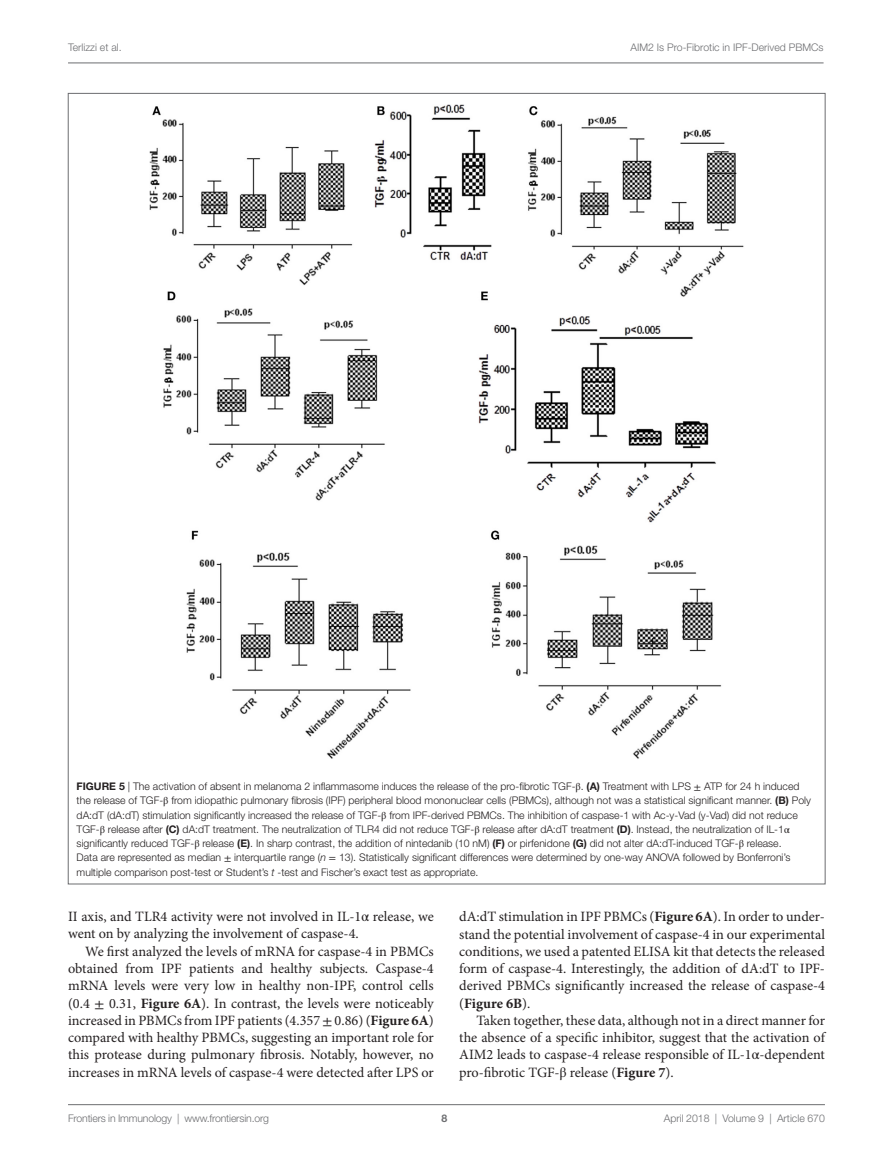
<style>
.page{position:relative;width:893px;height:1170px;background:#fff}
.page>*{position:absolute;margin:0;border:0;box-sizing:border-box;transform-origin:0 0}
.t1{font:14.25px/17.2px "Minion Pro";color:#231f20;text-align:justify}
.t2{font:300 10.5px/14.2px "Helvetica Neue LT Std";color:#231f20}
.t3{font:300 10.5px "Helvetica Neue LT Std";color:#6c6d70}
.t4{font:700 10.5px "Helvetica Neue LT Std";color:#6c6d70}
.s1{font-weight:700}
.s2{font-family:"STIX General";font-weight:400}
.s3{font-style:italic}
.s4{font-family:"STIX General"}
</style>
<div class="page">
<img style="left:149px;top:105px;width:595px;height:654px">
<hr style="left:68px;top:63px;width:756px;height:1px;background:#6c6d70">
<hr style="left:68px;top:1104px;width:757px;height:1px;background:#6c6d70">
<p class="t3" style="left:68px;top:41px;width:55px">Terlizzi et al.</p>
<p class="t3" style="left:630px;top:41px;width:195px">AIM2 Is Pro-Fibrotic in IPF-Derived PBMCs</p>
<p class="t2" style="left:77px;top:778px;width:736px"><span class="s1">FIGURE 5</span> | The activation of absent in melanoma 2 inflammasome induces the release of the pro-fibrotic TGF-<span class="s2">β</span>. <span class="s1">(A)</span> Treatment with LPS <span class="s2">±</span> ATP for 24 h induced the release of TGF-<span class="s2">β</span> from idiopathic pulmonary fibrosis (IPF) peripheral blood mononuclear cells (PBMCs), although not was a statistical significant manner. <span class="s1">(B)</span> Poly dA:dT (dA:dT) stimulation significantly increased the release of TGF-<span class="s2">β</span> from IPF-derived PBMCs. The inhibition of caspase-1 with Ac-y-Vad (y-Vad) did not reduce TGF-<span class="s2">β</span> release after <span class="s1">(C)</span> dA:dT treatment. The neutralization of TLR4 did not reduce TGF-<span class="s2">β</span> release after dA:dT treatment <span class="s1">(D)</span>. Instead, the neutralization of IL-1<span class="s2">α </span>significantly reduced TGF-<span class="s2">β</span> release <span class="s1">(E)</span>. In sharp contrast, the addition of nintedanib (10 nM) <span class="s1">(F)</span> or pirfenidone <span class="s1">(G)</span> did not alter dA:dT-induced TGF-<span class="s2">β</span> release.<br>Data are represented as median <span class="s2">±</span> interquartile range (<span class="s3">n</span> <span class="s2">=</span> 13). Statistically significant differences were determined by one-way ANOVA followed by Bonferroni’s multiple comparison post-test or Student’s <span class="s3">t</span> -test and Fischer’s exact test as appropriate.</p>
<p class="t1" style="left:68px;top:908px;width:367px">II axis, and TLR4 activity were not involved in IL-1<span class="s4">α</span> release, we went on by analyzing the involvement of caspase-4.</p>
<p class="t1" style="left:68px;top:942px;width:367px;text-indent:17px">We first analyzed the levels of mRNA for caspase-4 in PBMCs obtained from IPF patients and healthy subjects. Caspase-4 mRNA levels were very low in healthy non-IPF, control cells (0.4 <span class="s4">±</span> 0.31, <span class="s1">Figure 6A</span>). In contrast, the levels were noticeably increased in PBMCs from IPF patients (4.357 <span class="s4">±</span> 0.86) (<span class="s1">Figure 6A</span>) compared with healthy PBMCs, suggesting an important role for this protease during pulmonary fibrosis. Notably, however, no increases in mRNA levels of caspase-4 were detected after LPS or</p>
<p class="t1" style="left:459px;top:908px;width:367px">dA:dT stimulation in IPF PBMCs (<span class="s1">Figure 6A</span>). In order to under&shy;stand the potential involvement of caspase-4 in our experimental conditions, we used a patented ELISA kit that detects the released form of caspase-4. Interestingly, the addition of dA:dT to IPF&shy;derived PBMCs significantly increased the release of caspase-4 (<span class="s1">Figure 6B</span>).</p>
<p class="t1" style="left:459px;top:1011px;width:367px;text-indent:17px">Taken together, these data, although not in a direct manner for the absence of a specific inhibitor, suggest that the activation of AIM2 leads to caspase-4 release responsible of IL-1<span class="s4">α</span>-dependent pro-fibrotic TGF-<span class="s4">β</span> release (<span class="s1">Figure 7</span>).</p>
<p class="t3" style="left:68px;top:1111px;width:203px">Frontiers in Immunology | www.frontiersin.org</p>
<p class="t3" style="left:664px;top:1111px;width:163px">April 2018 | Volume 9 | Article 670</p>
<p class="t4" style="left:441px;top:1111px;width:7px">8</p>
</div>
